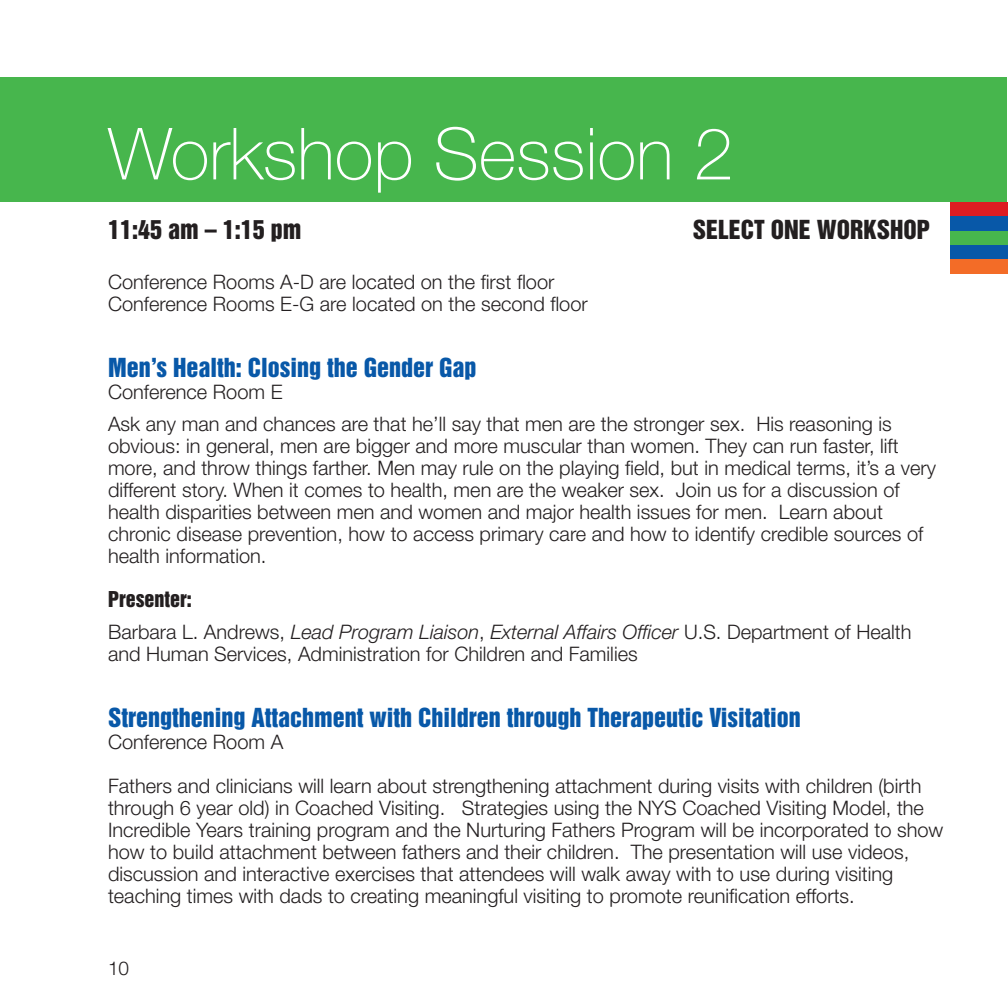
<style>
.page{position:relative;width:1008px;height:1008px;background:#fff}
.page>*{position:absolute;margin:0;border:0;box-sizing:border-box;transform-origin:0 0}
.t1{font:100 72px "Helv Neue";color:#fff}
.t2{font:24px "Helvetica Inserat";color:#0858a8}
.t3{font:24px "Helvetica Inserat";color:#231f20}
.t4{font:300 20px/22px "Helv Neue Lt";color:#231f20}
.t5{font:20px "Helvetica Inserat";color:#231f20}
.t6{font:300 19px "Helv Neue Lt";color:#231f20}
.s1{font-style:italic}
</style>
<div class="page">
<div style="left:0;top:77px;width:1007px;height:125px;background:#47b64d"></div>
<div style="left:950px;top:231px;width:58px;height:14px;background:#47b64d"></div>
<div style="left:950px;top:245px;width:58px;height:15px;background:#0858a8"></div>
<div style="left:950px;top:202px;width:58px;height:14px;background:#dd1c22"></div>
<div style="left:950px;top:216px;width:58px;height:15px;background:#0858a8"></div>
<div style="left:950px;top:260px;width:58px;height:14px;background:#f36c27"></div>
<h1 class="t1" style="left:108px;top:128px;width:627px">Workshop Session 2</h1>
<p class="t3" style="left:108px;top:220px;width:195px">11:45 am – 1:15 pm</p>
<p class="t3" style="left:693px;top:220px;width:239px">SELECT ONE WORKSHOP</p>
<p class="t4" style="left:108px;top:273px;width:481px">Conference Rooms A-D are located on the first floor<br>Conference Rooms E-G are located on the second floor</p>
<p class="t2" style="left:108px;top:358px;width:370px">Men’s Health: Closing the Gender Gap</p>
<p class="t4" style="left:108px;top:378px;width:785px;line-height:32px">Conference Room E<br>Ask any man and chances are that he’ll say that men are the stronger sex. His reasoning is</p>
<p class="t4" style="left:108px;top:437px;width:829px">obvious: in general, men are bigger and more muscular than women. They can run faster, lift more, and throw things farther. Men may rule on the playing field, but in medical terms, it’s a very different story. When it comes to health, men are the weaker sex. Join us for a discussion of health disparities between men and women and major health issues for men. Learn about chronic disease prevention, how to access primary care and how to identify credible sources of health information.</p>
<p class="t5" style="left:108px;top:591px;width:85px">Presenter:</p>
<p class="t4" style="left:108px;top:623px;width:805px">Barbara L. Andrews, <span class="s1">Lead Program Liaison</span>, <span class="s1">External Affairs Officer</span> U.S. Department of Health and Human Services, Administration for Children and Families</p>
<p class="t2" style="left:108px;top:708px;width:694px">Strengthening Attachment with Children through Therapeutic Visitation</p>
<p class="t4" style="left:108px;top:733px;width:177px">Conference Room A</p>
<p class="t4" style="left:108px;top:777px;width:837px">Fathers and clinicians will learn about strengthening attachment during visits with children (birth through 6 year old) in Coached Visiting. Strategies using the NYS Coached Visiting Model, the Incredible Years training program and the Nurturing Fathers Program will be incorporated to show how to build attachment between fathers and their children. The presentation will use videos, discussion and interactive exercises that attendees will walk away with to use during visiting teaching times with dads to creating meaningful visiting to promote reunification efforts.</p>
<p class="t6" style="left:108px;top:961px;width:23px">10</p>
</div>
